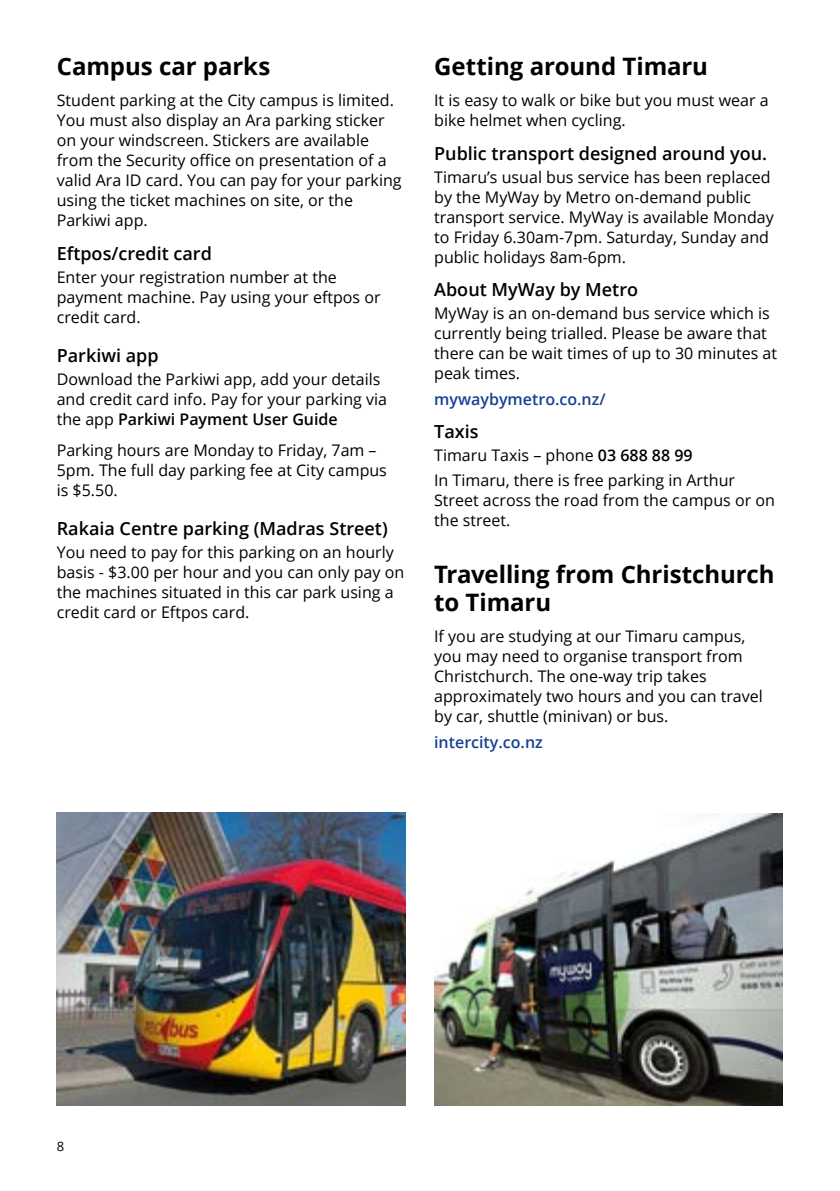
<style>
.page{position:relative;width:840px;height:1191px;background:#fff}
.page>*{position:absolute;margin:0;border:0;box-sizing:border-box;transform-origin:0 0}
.t1{font:700 24px/28px "Open Sans";letter-spacing:-.005em;color:#000}
.t2{font:600 18px "Open Sans";color:#000}
.t3{font:16px/20px "Open Sans";color:#000}
.t4{font:600 16px "Open Sans";color:#164194}
.t5{font:13px "Open Sans";color:#000}
.s1{font-weight:600}
</style>
<div class="page">
<img style="left:434px;top:813px;width:348px;height:293px">
<img style="left:57px;top:813px;width:348px;height:293px">
<h1 class="t1" style="left:57px;top:52px;width:215px">Campus car parks</h1>
<p class="t3" style="left:57px;top:90px;width:346px">Student parking at the City campus is limited.<br>You must also display an Ara parking sticker on your windscreen. Stickers are available from the Security office on presentation of a valid Ara ID card. You can pay for your parking using the ticket machines on site, or the Parkiwi app.</p>
<p class="t2" style="left:57px;top:241px;width:156px">Eftpos/credit card</p>
<p class="t3" style="left:57px;top:266px;width:325px">Enter your registration number at the payment machine. Pay using your eftpos or credit card.</p>
<p class="t2" style="left:57px;top:343px;width:103px">Parkiwi app</p>
<p class="t3" style="left:57px;top:368px;width:332px">Download the Parkiwi app, add your details and credit card info. Pay for your parking via the app <span class="s1">Parkiwi Payment User Guide</span></p>
<p class="t3" style="left:57px;top:440px;width:331px">Parking hours are Monday to Friday, 7am –<br>5pm. The full day parking fee at City campus is $5.50.</p>
<p class="t2" style="left:57px;top:516px;width:332px">Rakaia Centre parking (Madras Street)</p>
<p class="t3" style="left:57px;top:541px;width:349px">You need to pay for this parking on an hourly basis - $3.00 per hour and you can only pay on the machines situated in this car park using a credit card or Eftpos card.</p>
<h1 class="t1" style="left:434px;top:52px;width:275px">Getting around Timaru</h1>
<p class="t3" style="left:434px;top:90px;width:336px">It is easy to walk or bike but you must wear a bike helmet when cycling.</p>
<p class="t2" style="left:434px;top:141px;width:334px">Public transport designed around you.</p>
<p class="t3" style="left:434px;top:166px;width:341px">Timaru’s usual bus service has been replaced by the MyWay by Metro on-demand public transport service. MyWay is available Monday to Friday 6.30am-7pm. Saturday, Sunday and public holidays 8am-6pm.</p>
<p class="t2" style="left:434px;top:277px;width:205px">About MyWay by Metro</p>
<p class="t3" style="left:434px;top:303px;width:344px">MyWay is an on-demand bus service which is currently being trialled. Please be aware that there can be wait times of up to 30 minutes at peak times.</p>
<p class="t4" style="left:434px;top:388px;width:173px">mywaybymetro.co.nz/</p>
<p class="t2" style="left:434px;top:419px;width:46px">Taxis</p>
<p class="t3" style="left:434px;top:442px;width:302px;line-height:25.6px">Timaru Taxis – phone <span class="s1">03 688 88 99<br></span>In Timaru, there is free parking in Arthur</p>
<p class="t3" style="left:434px;top:490px;width:342px">Street across the road from the campus or on the street.</p>
<h1 class="t1" style="left:434px;top:559px;width:342px">Travelling from Christchurch to Timaru</h1>
<p class="t3" style="left:434px;top:626px;width:330px">If you are studying at our Timaru campus, you may need to organise transport from Christchurch. The one-way trip takes approximately two hours and you can travel by car, shuttle (minivan) or bus.</p>
<p class="t4" style="left:434px;top:731px;width:110px">intercity.co.nz</p>
<p class="t5" style="left:57px;top:1137px;width:9px">8</p>
</div>
